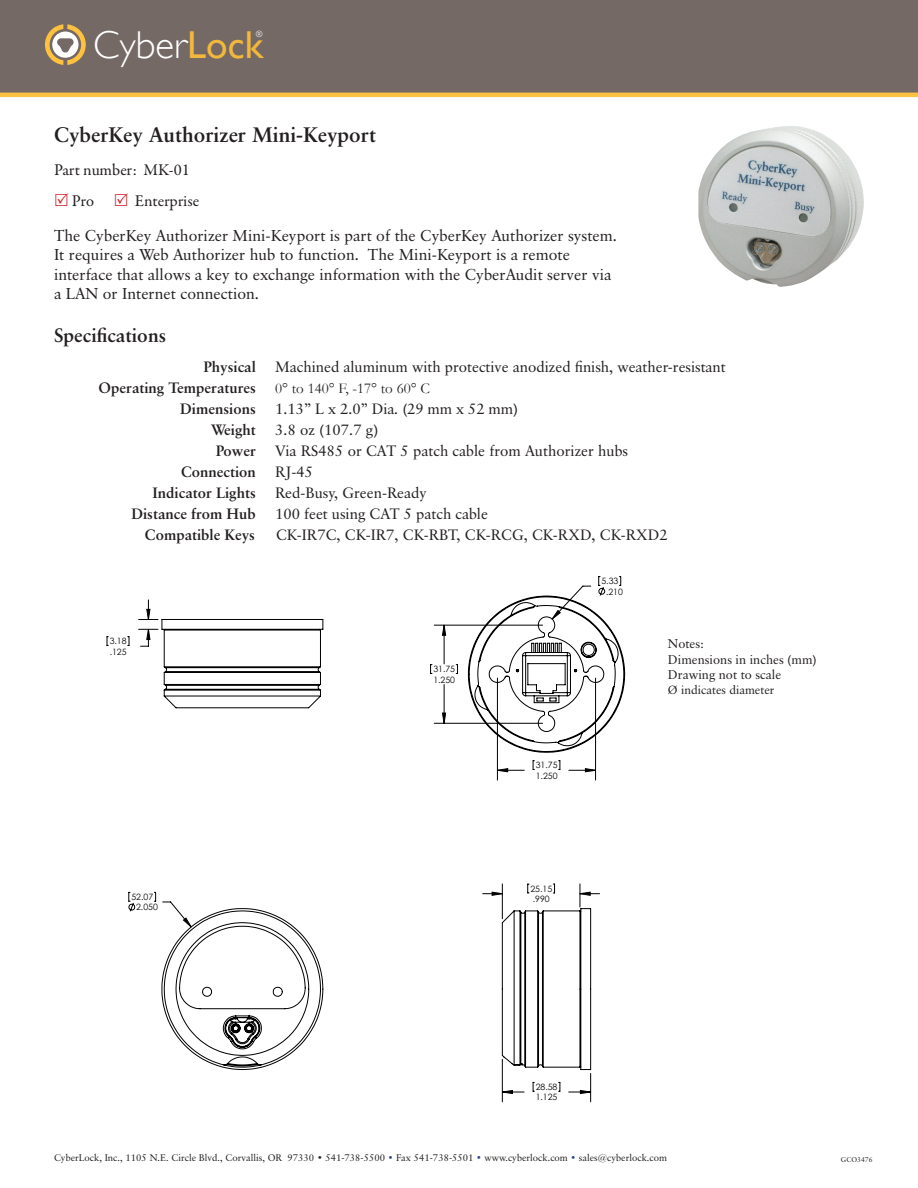
<style>
.page{position:relative;width:918px;height:1188px;background:#fff}
.page>*{position:absolute;margin:0;border:0;box-sizing:border-box;transform-origin:0 0}
.t1{font:300 38.85px "Gill Sans";color:#fff}
.t2{font:700 21px "Classical Garamond BT";color:#231f20}
.t3{font:700 19.35px "Classical Garamond BT";color:#231f20}
.t4{font:16.5px "Garamond Premr Pro";letter-spacing:-.005em;color:#231f20}
.t5{font:15.75px/19.5px "Classical Garamond BT";color:#231f20}
.t6{font:15px "Classical Garamond BT";letter-spacing:-.005em;color:#231f20}
.t7{font:700 15px "Classical Garamond BT";color:#231f20}
.t8{font:15px "Garamond";color:#231f20}
.t9{font:700 13.05px "Century Gothic";color:#000}
.t10{font:12.75px "Classical Garamond BT";color:#231f20}
.t11{font:12px "Classical Garamond BT";color:#231f20}
.t12{font:9.6px "Classical Garamond BT";color:#231f20}
.t13{font:8.7px "Century Gothic";color:#000}
.t14{font:300 8.7px "Gill Sans";color:#fff}
.t15{font:7.05px "Classical Garamond BT";color:#231f20}
.s1{font-weight:400;color:#f2b83c}
.s2{color:#253f8e}
</style>
<div class="page">
<img style="left:698px;top:126px;width:166px;height:161px">
<svg style="left:147px;top:609px;width:449px;height:485px"></svg>
<svg style="left:468px;top:586px;width:157px;height:167px"></svg>
<svg style="left:161px;top:908px;width:163px;height:162px"></svg>
<svg style="left:501px;top:908px;width:90px;height:162px"></svg>
<svg style="left:161px;top:619px;width:163px;height:90px"></svg>
<div style="left:0;top:0;width:918px;height:96px;background:#756966"></div>
<hr style="left:0;top:93px;width:918px;height:4px;background:#fec340">
<svg style="left:45px;top:24px;width:41px;height:41px"></svg>
<p class="t1" style="left:93px;top:23px;width:172px">Cyber<span class="s1">Lock</span></p>
<p class="t14" style="left:256px;top:30px;width:8px">®</p>
<p class="t2" style="left:54px;top:122px;width:324px">CyberKey Authorizer Mini-Keyport</p>
<p class="t4" style="left:54px;top:160px;width:137px">Part number: MK-01</p>
<p class="t4" style="left:72px;top:191px;width:23px">Pro</p>
<p class="t4" style="left:135px;top:191px;width:66px">Enterprise</p>
<p class="t5" style="left:54px;top:225px;width:565px">The CyberKey Authorizer Mini-Keyport is part of the CyberKey Authorizer system.<br>It requires a Web Authorizer hub to function. The Mini-Keyport is a remote interface that allows a key to exchange information with the CyberAudit server via a LAN or Internet connection.</p>
<p class="t3" style="left:54px;top:323px;width:114px">Specifications</p>
<p class="t7" style="left:204px;top:357px;width:54px">Physical</p>
<p class="t6" style="left:275px;top:357px;width:452px">Machined aluminum with protective anodized finish, weather-resistant</p>
<p class="t7" style="left:99px;top:378px;width:159px">Operating Temperatures</p>
<p class="t8" style="left:275px;top:379px;width:156px">0° to 140° F, -17° to 60° C</p>
<p class="t7" style="left:180px;top:399px;width:77px">Dimensions</p>
<p class="t6" style="left:275px;top:399px;width:244px">1.13” L x 2.0” Dia. (29 mm x 52 mm)</p>
<p class="t7" style="left:211px;top:420px;width:46px">Weight</p>
<p class="t6" style="left:275px;top:420px;width:105px">3.8 oz (107.7 g)</p>
<p class="t7" style="left:216px;top:441px;width:42px">Power</p>
<p class="t6" style="left:275px;top:441px;width:354px">Via RS485 or CAT 5 patch cable from Authorizer hubs</p>
<p class="t7" style="left:181px;top:462px;width:76px">Connection</p>
<p class="t6" style="left:275px;top:462px;width:39px">RJ-45</p>
<p class="t7" style="left:152px;top:483px;width:105px">Indicator Lights</p>
<p class="t6" style="left:275px;top:483px;width:153px">Red-Busy, Green-Ready</p>
<p class="t7" style="left:131px;top:504px;width:126px">Distance from Hub</p>
<p class="t6" style="left:275px;top:504px;width:214px">100 feet using CAT 5 patch cable</p>
<p class="t7" style="left:145px;top:525px;width:112px">Compatible Keys</p>
<p class="t6" style="left:276px;top:525px;width:393px">CK-IR7C, CK-IR7, CK-RBT, CK-RCG, CK-RXD, CK-RXD2</p>
<p class="t9" style="left:102px;top:499px;width:129px">Mini-Keyport, MK-01</p>
<p class="t13" style="left:601px;top:576px;width:18px">5.33</p>
<p class="t13" style="left:110px;top:636px;width:18px">3.18</p>
<p class="t13" style="left:110px;top:646px;width:18px">.125</p>
<p class="t13" style="left:433px;top:664px;width:23px">31.75</p>
<p class="t13" style="left:433px;top:674px;width:23px">1.250</p>
<p class="t13" style="left:536px;top:760px;width:23px">31.75</p>
<p class="t13" style="left:536px;top:770px;width:23px">1.250</p>
<p class="t13" style="left:530px;top:883px;width:23px">25.15</p>
<p class="t13" style="left:131px;top:892px;width:23px">52.07</p>
<p class="t13" style="left:533px;top:894px;width:18px">.990</p>
<p class="t13" style="left:136px;top:902px;width:23px">2.050</p>
<p class="t13" style="left:606px;top:586px;width:18px">.210</p>
<p class="t10" style="left:668px;top:636px;width:38px">Notes:</p>
<p class="t10" style="left:668px;top:651px;width:150px">Dimensions in inches (mm)</p>
<p class="t10" style="left:668px;top:667px;width:115px">Drawing not to scale</p>
<p class="t11" style="left:668px;top:683px;width:108px">Ø indicates diameter</p>
<p class="t13" style="left:536px;top:1082px;width:23px">28.58</p>
<p class="t13" style="left:536px;top:1092px;width:23px">1.125</p>
<p class="t12" style="left:54px;top:1152px;width:615px">CyberLock, Inc., 1105 N.E. Circle Blvd., Corvallis, OR 97330 • 541-738-5500 <span class="s2">•</span> Fax 541-738-5501 <span class="s2">•</span> www.cyberlock.com <span class="s2">•</span> sales@cyberlock.com</p>
<p class="t15" style="left:841px;top:1156px;width:33px">GCO3476</p>
</div>
